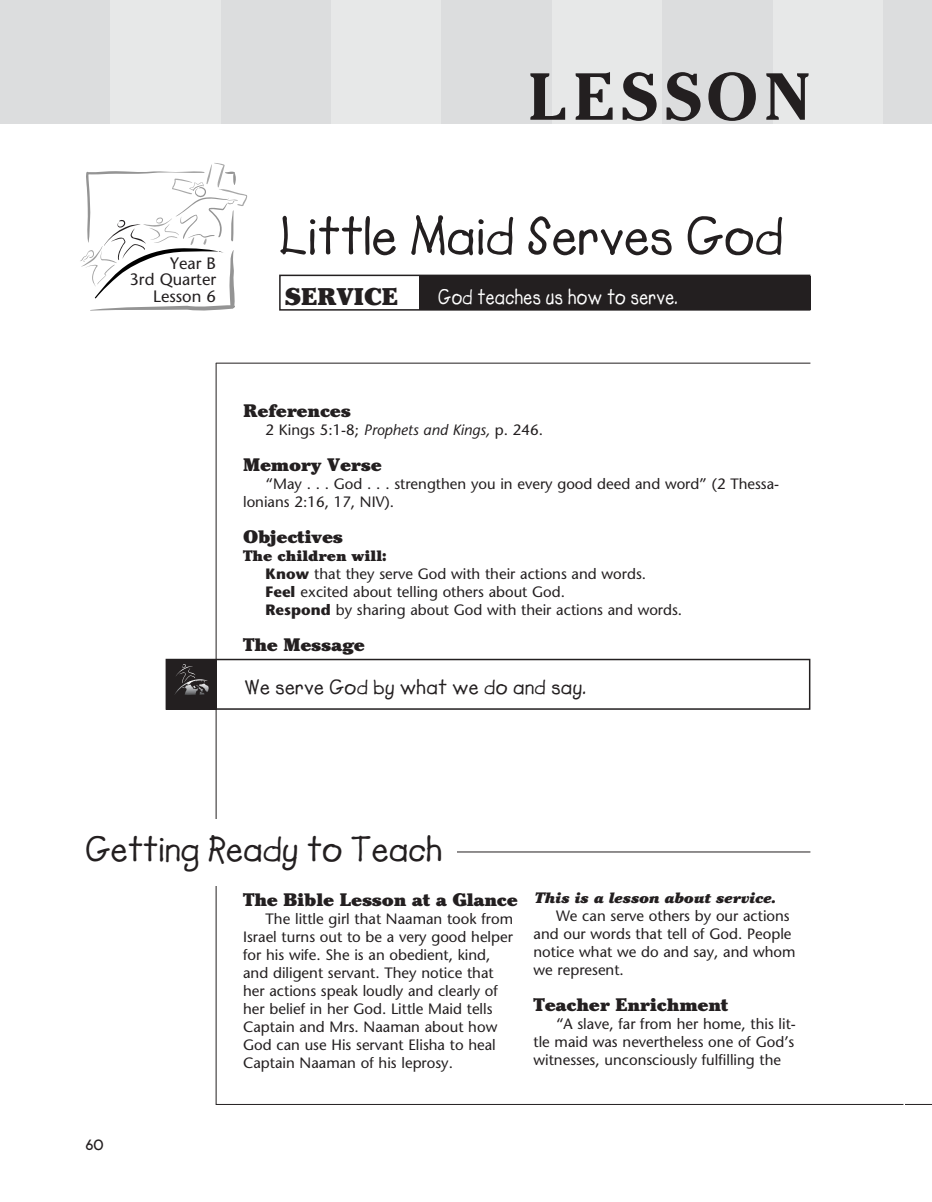
<style>
.page{position:relative;width:932px;height:1202px;background:#fff}
.page>*{position:absolute;margin:0;border:0;box-sizing:border-box;transform-origin:0 0}
.t1{font:700 66px "Cheltenham";letter-spacing:.125em;color:#231f20}
.t2{font:54px "Lemonade ICG Bold";color:#231f20}
.t3{font:36px "Lemonade ICG Bold";color:#231f20}
.t4{font:900 24px "Cheltenham";color:#231f20}
.t5{font:21.6px "Lemonade ICG Bold";letter-spacing:.015em;color:#fff;scale:.87 1}
.t6{font:21px "Lemonade ICG Bold";letter-spacing:.015em;color:#231f20}
.Activities_Subhead{font:900 18px "Cheltenham";letter-spacing:-.01em;color:#231f20}
.t7{font:16.5px "Stone Sans";color:#231f20}
.t8{font:15px/18px "Stone Sans";color:#231f20}
.Breaker{font:italic 900 15px "Cheltenham";color:#231f20}
.P_P_Breaker{font:900 15px "Cheltenham";color:#231f20}
.t9{font:700 15px "New Garden";color:#231f20}
.s1{font-style:italic}
.s2{font-weight:700}
</style>
<div class="page">
<svg style="left:905px;top:1104px;width:27px;height:1px"></svg>
<div style="left:0;top:0;width:110px;height:123px;background:#dcddde"></div>
<div style="left:110px;top:0;width:111px;height:123px;background:#e7e8e8"></div>
<div style="left:221px;top:0;width:110px;height:123px;background:#dcddde"></div>
<div style="left:331px;top:0;width:110px;height:123px;background:#e7e8e8"></div>
<div style="left:441px;top:0;width:111px;height:123px;background:#dcddde"></div>
<div style="left:552px;top:0;width:110px;height:123px;background:#e7e8e8"></div>
<div style="left:662px;top:0;width:111px;height:123px;background:#dcddde"></div>
<div style="left:773px;top:0;width:110px;height:123px;background:#e7e8e8"></div>
<div style="left:883px;top:0;width:21px;height:123px;background:#dcddde"></div>
<div style="left:905px;top:0;width:27px;height:123px;background:#dcddde"></div>
<svg style="left:80px;top:163px;width:167px;height:148px"></svg>
<hr style="left:216px;top:363px;width:594px;height:1px;background:#231f20">
<hr style="left:216px;top:363px;width:1px;height:741px;background:#231f20">
<hr style="left:216px;top:1104px;width:687px;height:1px;background:#231f20">
<div style="left:86px;top:819px;width:724px;height:66px;background:#fff"></div>
<hr style="left:457px;top:851px;width:353px;height:1px;background:#231f20">
<div style="left:419px;top:276px;width:391px;height:33px;background:#231f20"></div>
<div style="left:279px;top:274px;width:531px;height:36px;border:2px solid #231f20"></div>
<div style="left:166px;top:658px;width:644px;height:51px;border:2px solid #231f20"></div>
<div style="left:166px;top:660px;width:51px;height:49px;background:#231f20"></div>
<svg style="left:174px;top:664px;width:35px;height:31px"></svg>
<p class="t1" style="left:528px;top:57px;width:283px">LESSON</p>
<p class="t2" style="left:279px;top:204px;width:506px">Little Maid Serves God</p>
<p class="t7" style="left:170px;top:253px;width:47px">Year B</p>
<p class="t7" style="left:129px;top:270px;width:88px">3rd Quarter</p>
<p class="t7" style="left:153px;top:286px;width:64px">Lesson 6</p>
<p class="t4" style="left:285px;top:282px;width:114px">SERVICE</p>
<p class="t5" style="left:438px;top:284px;width:276px">God teaches us how to serve.</p>
<p class="Activities_Subhead" style="left:243px;top:399px;width:109px">References</p>
<p class="t8" style="left:266px;top:420px;width:279px">2 Kings 5:1-8; <span class="s1">Prophets and Kings,</span> p. 246.</p>
<p class="Activities_Subhead" style="left:243px;top:453px;width:140px">Memory Verse</p>
<p class="t8" style="left:243px;top:474px;width:536px;text-indent:22px">“May . . . God . . . strengthen you in every good deed and word” (2 Thessa&shy;lonians 2:16, 17, NIV).</p>
<p class="Activities_Subhead" style="left:243px;top:525px;width:101px">Objectives</p>
<p class="P_P_Breaker" style="left:243px;top:546px;width:145px">The children will:</p>
<p class="t8" style="left:266px;top:564px;width:382px"><span class="s2">Know</span> that they serve God with their actions and words.</p>
<p class="t8" style="left:266px;top:582px;width:301px"><span class="s2">Feel</span> excited about telling others about God.</p>
<p class="t8" style="left:266px;top:600px;width:418px"><span class="s2">Respond</span> by sharing about God with their actions and words.</p>
<p class="Activities_Subhead" style="left:243px;top:633px;width:123px">The Message</p>
<p class="t6" style="left:244px;top:674px;width:343px">We serve God by what we do and say.</p>
<p class="t3" style="left:86px;top:828px;width:358px">Getting Ready to Teach</p>
<p class="Activities_Subhead" style="left:243px;top:888px;width:276px">The Bible Lesson at a Glance</p>
<p class="t8" style="left:243px;top:909px;width:271px;text-indent:22px">The little girl that Naaman took from Israel turns out to be a very good helper for his wife. She is an obedient, kind, and diligent servant. They notice that her actions speak loudly and clearly of her belief in her God. Little Maid tells Captain and Mrs. Naaman about how God can use His servant Elisha to heal Captain Naaman of his leprosy.</p>
<p class="Breaker" style="left:533px;top:888px;width:243px">This is a lesson about service.</p>
<p class="t8" style="left:533px;top:907px;width:263px;text-indent:22px">We can serve others by our actions and our words that tell of God. People notice what we do and say, and whom we represent.</p>
<p class="Activities_Subhead" style="left:533px;top:994px;width:196px">Teacher Enrichment</p>
<p class="t8" style="left:533px;top:1015px;width:264px;text-align:justify;text-indent:22px">“A slave, far from her home, this lit&shy;tle maid was nevertheless one of God’s witnesses, unconsciously fulfilling the</p>
<p class="t9" style="left:86px;top:1136px;width:20px">60</p>
</div>
